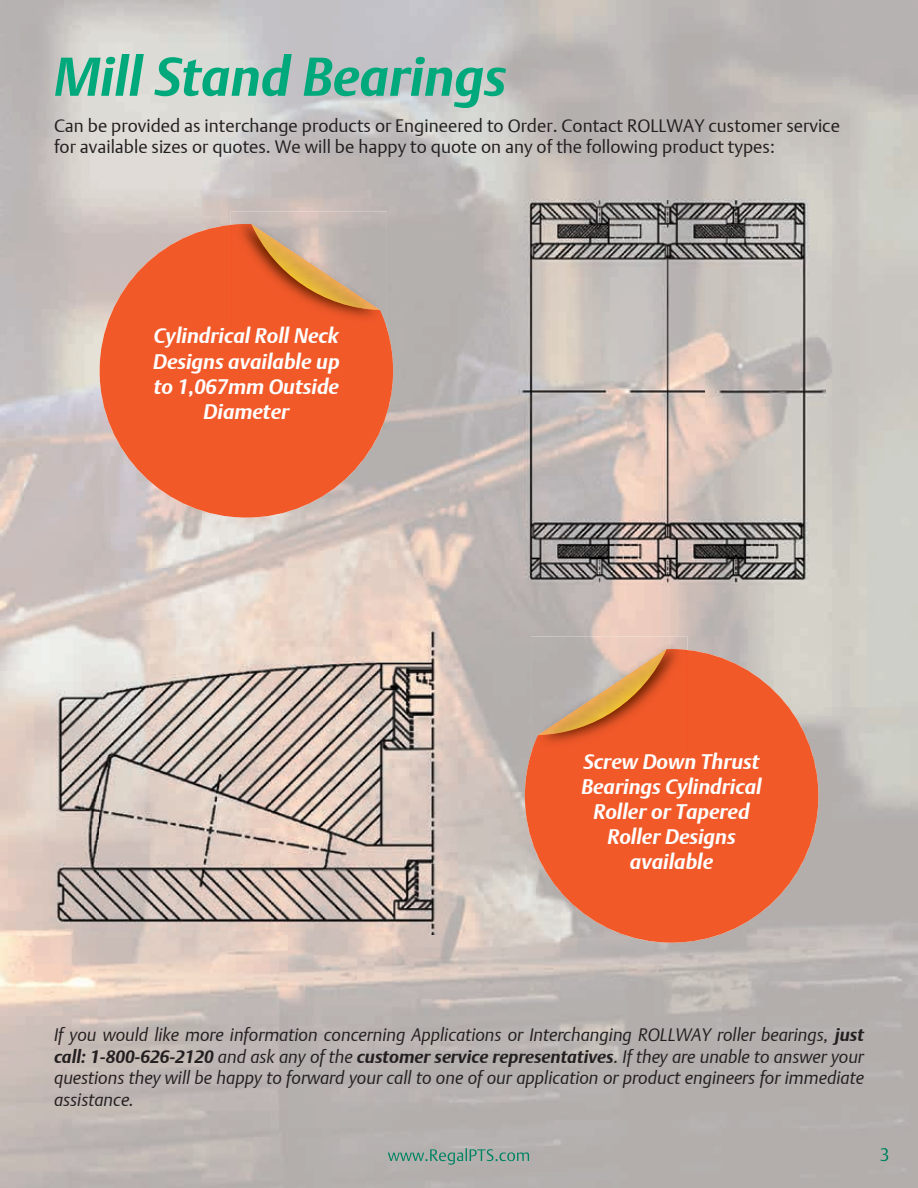
<style>
.page{position:relative;width:918px;height:1188px;background:#fff}
.page>*{position:absolute;margin:0;border:0;box-sizing:border-box;transform-origin:0 0}
.t1{font:italic 700 54px "DTL Argo T";color:#00a97c}
.t2{font:italic 700 21px/25.2px "DTL Argo T";color:#fff;text-align:center}
.t3{font:italic 300 18px/21.6px "DTL Argo T";color:#231f20;text-align:justify}
.t4{font:300 18px/21.6px "DTL Argo T";color:#231f20}
.s1{font-weight:700}
</style>
<div class="page">
<img style="left:152px;top:518px;width:205px;height:104px">
<img style="left:408px;top:671px;width:153px;height:517px">
<svg style="left:880px;top:1148px;width:8px;height:13px"></svg>
<img style="left:388px;top:1148px;width:141px;height:17px">
<svg style="left:100px;top:224px;width:293px;height:294px;background:#e86e47"></svg>
<img style="left:231px;top:224px;width:155px;height:101px">
<img style="left:251px;top:224px;width:129px;height:86px">
<svg style="left:525px;top:649px;width:293px;height:294px;background:#e76e47"></svg>
<img style="left:532px;top:649px;width:155px;height:101px">
<img style="left:538px;top:649px;width:129px;height:86px">
<img style="left:518px;top:200px;width:307px;height:384px">
<img style="left:50px;top:622px;width:393px;height:312px">
<h1 class="t1" style="left:54px;top:45px;width:454px">Mill Stand Bearings</h1>
<p class="t4" style="left:54px;top:114px;width:788px">Can be provided as interchange products or Engineered to Order. Contact ROLLWAY customer service for available sizes or quotes. We will be happy to quote on any of the following product types:</p>
<p class="t2" style="left:153px;top:323px;width:188px">Cylindrical Roll neck designs available up to 1,067mm Outside diameter</p>
<p class="t2" style="left:581px;top:748px;width:182px">Screw down Thrust<br>Bearings Cylindrical<br>Roller or Tapered<br>Roller designs available</p>
<p class="t3" style="left:54px;top:1024px;width:811px">If you would like more information concerning Applications or Interchanging ROLLWAY roller bearings, <span class="s1">just call: 1-800-626-2120</span> and ask any of the <span class="s1">customer service representatives</span>. If they are unable to answer your questions they will be happy to forward your call to one of our application or product engineers for immediate assistance.</p>
</div>
